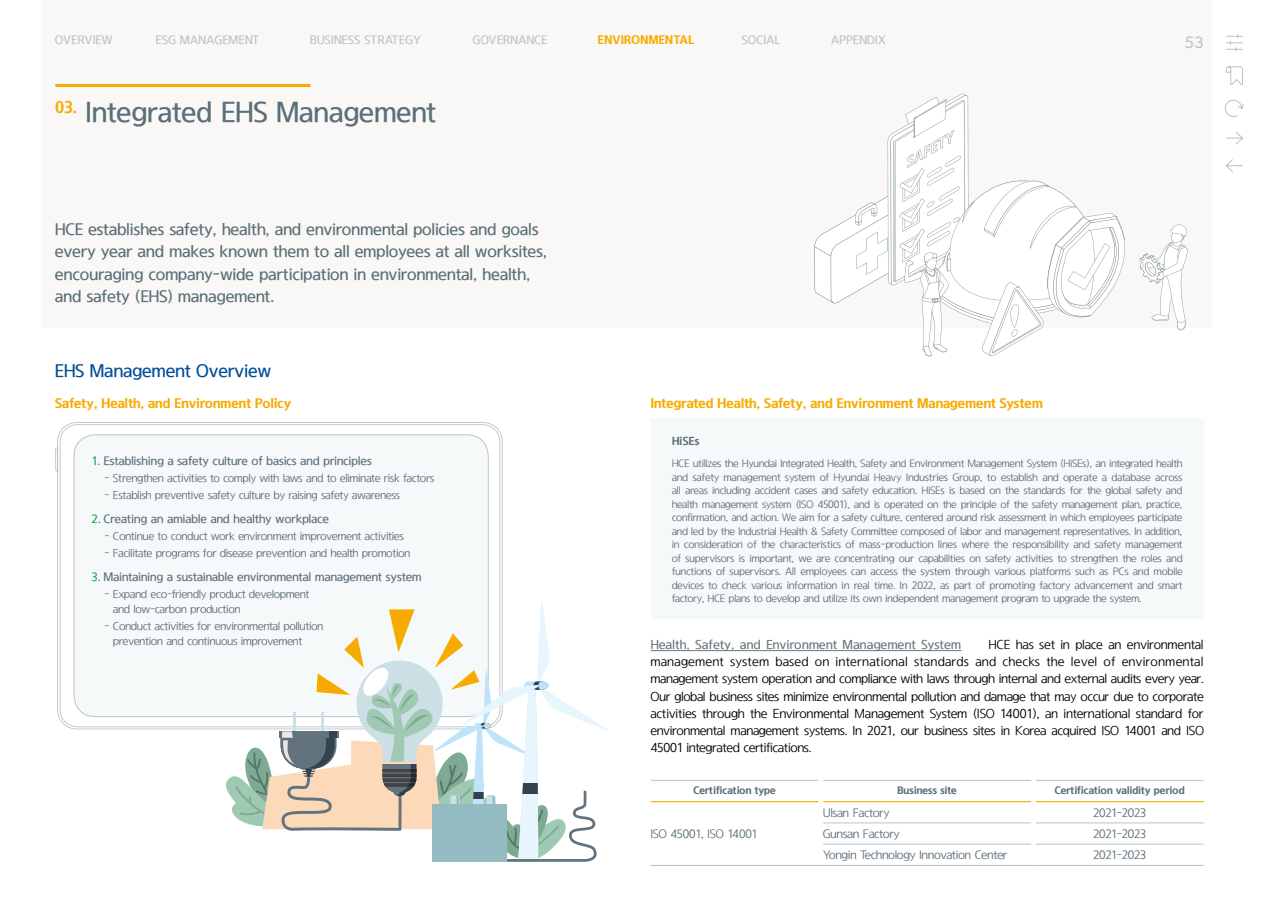
<style>
.page{position:relative;width:1276px;height:915px;background:#fff}
.page>*{position:absolute;margin:0;border:0;box-sizing:border-box;transform-origin:0 0}
.t1{font:500 28.5px "HYUNDAI";color:#5c6f79}
.t2{font:500 18px "HYUNDAI";color:#01509a}
.t3{font:500 16.5px/22.5px "HYUNDAI";color:#5c6f79}
.t4{font:16.5px "Gibson";color:#b9c3c9}
.t5{font:700 13.5px "HYUNDAI";color:#f7ab00}
.t6{font:300 12.75px/17.2px "HYUNDAI";color:#000;text-align:justify}
.t7{font:500 12.75px "HYUNDAI";letter-spacing:.015em;color:#6a777d}
.t8{font:500 12px "HYUNDAI";color:#5c6f79}
.t9{font:300 12px "HYUNDAI";color:#5c6f79}
.t10{font:500 12px "HYUNDAI";letter-spacing:.02em;color:#b9c3c9}
.t11{font:700 12px "HYUNDAI";letter-spacing:.02em;color:#f7ab00}
.t12{font:300 11.25px/15px "HYUNDAI";color:#5c6f79}
.t13{font:700 11.25px "HYUNDAI";letter-spacing:.02em;color:#5c6f79}
.t14{font:300 10.5px/13.5px "HYUNDAI";color:#5c6f79;text-align:justify}
.t15{font:700 10.5px "HYUNDAI";color:#5c6f79}
.s1{color:#19a24e}
</style>
<div class="page">
<div style="left:43px;top:0;width:1169px;height:327px;background:#f9f8f6"></div>
<hr style="left:55px;top:84px;width:255px;height:3px;background:#f7ab00">
<hr style="left:651px;top:650px;width:310px;height:1px;background:#6a777d">
<hr style="left:651px;top:779px;width:167px;height:1px;background:#b9c3c9">
<hr style="left:823px;top:779px;width:208px;height:1px;background:#b9c3c9">
<hr style="left:1035px;top:779px;width:168px;height:1px;background:#b9c3c9">
<hr style="left:823px;top:822px;width:208px;height:1px;background:#b9c3c9">
<hr style="left:1035px;top:822px;width:168px;height:1px;background:#b9c3c9">
<hr style="left:823px;top:843px;width:208px;height:1px;background:#b9c3c9">
<hr style="left:1035px;top:843px;width:168px;height:1px;background:#b9c3c9">
<hr style="left:651px;top:800px;width:167px;height:1px;background:#f7ab00">
<hr style="left:823px;top:800px;width:208px;height:1px;background:#f7ab00">
<hr style="left:1035px;top:800px;width:168px;height:1px;background:#f7ab00">
<hr style="left:651px;top:864px;width:170px;height:1px;background:#b9c3c9">
<hr style="left:821px;top:864px;width:212px;height:1px;background:#b9c3c9">
<hr style="left:1033px;top:864px;width:170px;height:1px;background:#b9c3c9">
<div style="left:651px;top:418px;width:552px;height:200px;background:#f6f9fa"></div>
<svg style="left:1225px;top:66px;width:18px;height:19px"></svg>
<svg style="left:1226px;top:34px;width:16px;height:17px"></svg>
<svg style="left:1226px;top:131px;width:17px;height:14px"></svg>
<svg style="left:1225px;top:159px;width:18px;height:13px"></svg>
<svg style="left:1224px;top:99px;width:20px;height:18px"></svg>
<svg style="left:60px;top:424px;width:440px;height:303px"></svg>
<svg style="left:55px;top:447px;width:3px;height:24px"></svg>
<div style="left:74px;top:434px;width:414px;height:282px;background:#f6f9fa;border-radius:21px"></div>
<svg style="left:226px;top:601px;width:382px;height:260px"></svg>
<div style="left:432px;top:803px;width:74px;height:58px;background:#95bbc2"></div>
<svg style="left:1139px;top:224px;width:48px;height:106px"></svg>
<svg style="left:814px;top:94px;width:311px;height:262px"></svg>
<p class="t10" style="left:55px;top:34px;width:59px">OVERVIEW</p>
<p class="t10" style="left:156px;top:34px;width:105px">ESG MANAGEMENT</p>
<p class="t10" style="left:310px;top:34px;width:113px">BUSINESS STRATEGY</p>
<p class="t10" style="left:473px;top:34px;width:76px">GOVERNANCE</p>
<p class="t11" style="left:598px;top:34px;width:98px">ENVIRONMENTAL</p>
<p class="t10" style="left:742px;top:34px;width:40px">SOCIAL</p>
<p class="t10" style="left:831px;top:34px;width:56px">APPENDIX</p>
<h3 class="t4" style="left:1184px;top:32px;width:21px">53</h3>
<h1 class="t1" style="left:55px;top:97px;width:382px"><sup>03.</sup> Integrated EHS Management</h1>
<h3 class="t3" style="left:55px;top:218px;width:493px">HCE establishes safety, health, and environmental policies and goals every year and makes known them to all employees at all worksites, encouraging company-wide participation in environmental, health, and safety (EHS) management.</h3>
<h2 class="t2" style="left:55px;top:361px;width:218px">EHS Management Overview</h2>
<p class="t5" style="left:55px;top:396px;width:238px">Safety, Health, and Environment Policy</p>
<p class="t5" style="left:651px;top:396px;width:394px">Integrated Health, Safety, and Environment Management System</p>
<p class="t8" style="left:92px;top:455px;width:281px"><span class="s1">1.</span> Establishing a safety culture of basics and principles</p>
<p class="t12" style="left:105px;top:470px;width:331px">- Strengthen activities to comply with laws and to eliminate risk factors</p>
<p class="t12" style="left:105px;top:487px;width:297px">- Establish preventive safety culture by raising safety awareness</p>
<p class="t8" style="left:92px;top:513px;width:239px"><span class="s1">2.</span> Creating an amiable and healthy workplace</p>
<p class="t12" style="left:105px;top:528px;width:301px">- Continue to conduct work environment improvement activities</p>
<p class="t12" style="left:105px;top:545px;width:307px">- Facilitate programs for disease prevention and health promotion</p>
<p class="t8" style="left:92px;top:570px;width:331px"><span class="s1">3.</span> Maintaining a sustainable environmental management system</p>
<p class="t12" style="left:113px;top:586px;width:198px;text-indent:-9px">- Expand eco-friendly product development and low-carbon production</p>
<p class="t12" style="left:113px;top:618px;width:212px;text-indent:-9px">- Conduct activities for environmental pollution prevention and continuous improvement</p>
<p class="t13" style="left:672px;top:435px;width:29px">HiSEs</p>
<p class="t14" style="left:672px;top:457px;width:512px">HCE utilizes the Hyundai Integrated Health, Safety and Environment Management System (HiSEs), an integrated health and safety management system of Hyundai Heavy Industries Group, to establish and operate a database across all areas including accident cases and safety education. HiSEs is based on the standards for the global safety and health management system (ISO 45001), and is operated on the principle of the safety management plan, practice, confirmation, and action. We aim for a safety culture, centered around risk assessment in which employees participate and led by the Industrial Health &amp; Safety Committee composed of labor and management representatives. In addition, in consideration of the characteristics of mass-production lines where the responsibility and safety management of supervisors is important, we are concentrating our capabilities on safety activities to strengthen the roles and functions of supervisors. All employees can access the system through various platforms such as PCs and mobile devices to check various information in real time. In 2022, as part of promoting factory advancement and smart factory, HCE plans to develop and utilize its own independent management program to upgrade the system.</p>
<p class="t7" style="left:651px;top:637px;width:312px">Health, Safety, and Environment Management System</p>
<p class="t6" style="left:651px;top:635px;width:555px;text-indent:338px">HCE has set in place an environmental management system based on international standards and checks the level of environmental management system operation and compliance with laws through internal and external audits every year.<br>Our global business sites minimize environmental pollution and damage that may occur due to corporate activities through the Environmental Management System (ISO 14001), an international standard for environmental management systems. In 2021, our business sites in Korea acquired ISO 14001 and ISO 45001 integrated certifications.</p>
<p class="t15" style="left:693px;top:785px;width:84px">Certification type</p>
<p class="t15" style="left:897px;top:785px;width:61px">Business site</p>
<p class="t15" style="left:1054px;top:785px;width:132px">Certification validity period</p>
<p class="t9" style="left:651px;top:827px;width:108px">ISO 45001, ISO 14001</p>
<p class="t9" style="left:823px;top:806px;width:68px">Ulsan Factory</p>
<p class="t9" style="left:1093px;top:806px;width:54px">2021-2023</p>
<p class="t9" style="left:823px;top:827px;width:78px">Gunsan Factory</p>
<p class="t9" style="left:1093px;top:827px;width:54px">2021-2023</p>
<p class="t9" style="left:823px;top:848px;width:186px">Yongin Technology Innovation Center</p>
<p class="t9" style="left:1093px;top:848px;width:54px">2021-2023</p>
</div>
